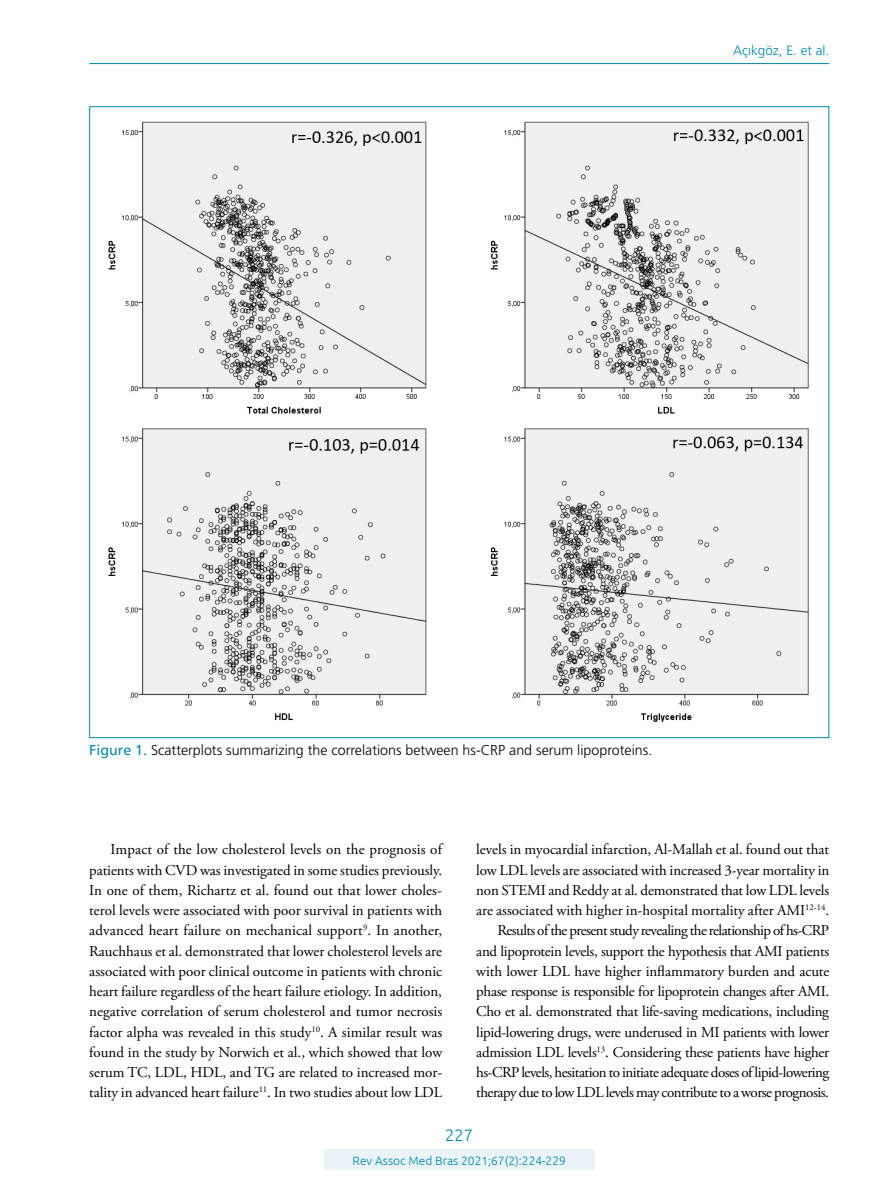
<style>
.page{position:relative;width:893px;height:1191px;background:#fff}
.page>*{position:absolute;margin:0;border:0;box-sizing:border-box;transform-origin:0 0}
.t1{font:300 16.5px "Ubuntu";color:#008aa8}
.t2{font:15px/20.2px "Adobe Garamond Pro";letter-spacing:-.02em;color:#000;text-align:justify}
.t3{font:300 14.25px "Frutiger LT Std";color:#000}
.t4{font:300 13.5px "Frutiger LT Std";color:#008aa8}
.t5{font:300 12px "Ubuntu";color:#008aa8}
.s1{font-weight:400;color:#008aa8}
</style>
<div class="page">
<hr style="left:89px;top:63px;width:740px;height:1px;background:#008aa8">
<div style="left:324px;top:1149px;width:270px;height:21px;background:#eaf3f7"></div>
<img style="left:108px;top:121px;width:701px;height:601px">
<p class="t4" style="left:733px;top:42px;width:98px">Açıkgöz, E. et al.</p>
<p class="t3" style="left:89px;top:742px;width:564px"><span class="s1">Figure 1.</span> Scatterplots summarizing the correlations between hs-CRP and serum lipoproteins.</p>
<p class="t2" style="left:89px;top:840px;width:354px;text-indent:21px">Impact of the low cholesterol levels on the prognosis of patients with CVD was investigated in some studies previously.<br>In one of them, Richartz et al. found out that lower choles&shy;terol levels were associated with poor survival in patients with advanced heart failure on mechanical support<sup>9</sup>. In another, Rauchhaus et al. demonstrated that lower cholesterol levels are associated with poor clinical outcome in patients with chronic heart failure regardless of the heart failure etiology. In addition, negative correlation of serum cholesterol and tumor necrosis factor alpha was revealed in this study<sup>10</sup>. A similar result was found in the study by Norwich et al., which showed that low serum TC, LDL, HDL, and TG are related to increased mor&shy;tality in advanced heart failure<sup>11</sup>. In two studies about low LDL</p>
<p class="t2" style="left:476px;top:840px;width:355px;text-align:right">levels in myocardial infarction, Al-Mallah et al. found out that low LDL levels are associated with increased 3-year mortality in non STEMI and Reddy at al. demonstrated that low LDL levels are associated with higher in-hospital mortality after AMI<sup>12-14</sup>.<br>Results of the present study revealing the relationship of hs-CRP and lipoprotein levels, support the hypothesis that AMI patients with lower LDL have higher inflammatory burden and acute phase response is responsible for lipoprotein changes after AMI.<br>Cho et al. demonstrated that life-saving medications, including lipid-lowering drugs, were underused in MI patients with lower admission LDL levels<sup>13</sup>. Considering these patients have higher hs-CRP levels, hesitation to initiate adequate doses of lipid-lowering therapy due to low LDL levels may contribute to a worse prognosis.</p>
<p class="t1" style="left:445px;top:1125px;width:29px">227</p>
<p class="t5" style="left:353px;top:1153px;width:215px">Rev Assoc Med Bras 2021;67(2):224-229</p>
</div>
